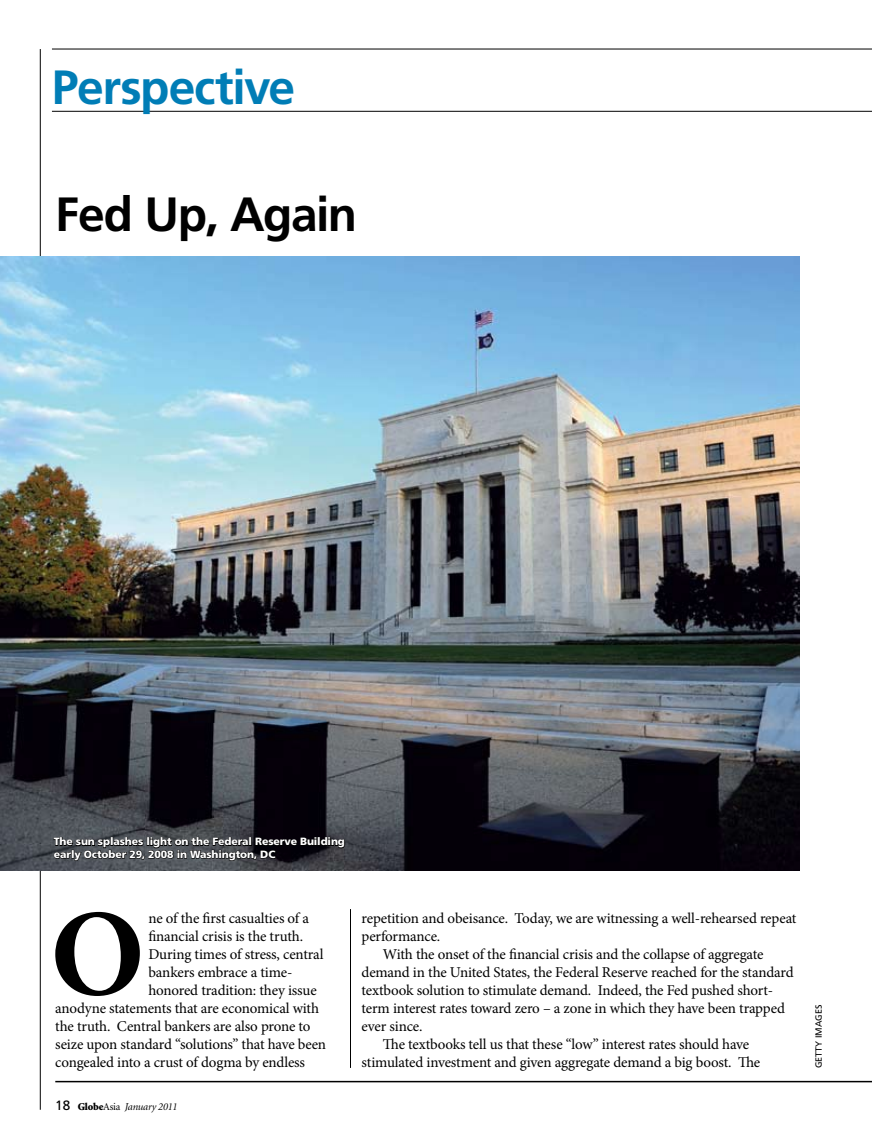
<style>
.page{position:relative;width:872px;height:1136px;background:#fff}
.page>*{position:absolute;margin:0;border:0;box-sizing:border-box;transform-origin:0 0}
.t1{font:700 48px "Frutiger";letter-spacing:-.03em;color:#007db6}
.t2{font:700 48px "Frutiger";letter-spacing:-.03em;color:#000}
.t3{font:15px "Minion Pro";letter-spacing:-.01em;color:#000}
.t4{font:900 10.5px/12.6px "Frutiger";letter-spacing:-.01em;color:#fff}
.t5{font:italic 10.5px "Minion";letter-spacing:-.02em;color:#000}
.t6{font:9px "Frutiger";color:#000}
.s1{font-family:"Frutiger";font-style:normal;font-size:13.5px}
.s2{font-weight:900;font-style:normal}
.s3{font-style:normal}
</style>
<div class="page">
<hr style="left:55px;top:1080px;width:817px;height:2px;background:#000">
<hr style="left:40px;top:49px;width:1px;height:1060px;background:#000">
<hr style="left:52px;top:111px;width:820px;height:1px;background:#000">
<hr style="left:52px;top:49px;width:820px;height:1px;background:#000">
<hr style="left:350px;top:909px;width:1px;height:158px;background:#000">
<img style="left:0;top:257px;width:799px;height:613px">
<svg style="left:55px;top:911px;width:85px;height:84px"></svg>
<svg style="left:53px;top:836px;width:292px;height:29px;background:#2d2e33"></svg>
<h1 class="t1" style="left:52px;top:59px;width:245px">Perspective</h1>
<h1 class="t2" style="left:55px;top:186px;width:303px">Fed Up, Again</h1>
<p class="t4" style="left:54px;top:835px;width:292px">The sun splashes light on the Federal Reserve Building early October 29, 2008 in Washington, DC</p>
<p class="t3" style="left:148px;top:907px;width:162px">ne of the first casualties of a</p>
<p class="t3" style="left:148px;top:925px;width:156px">financial crisis is the truth.</p>
<p class="t3" style="left:148px;top:943px;width:177px">During times of stress, central</p>
<p class="t3" style="left:148px;top:961px;width:146px">bankers embrace a time-</p>
<p class="t3" style="left:148px;top:979px;width:170px">honored tradition: they issue</p>
<p class="t3" style="left:55px;top:997px;width:265px">anodyne statements that are economical with</p>
<p class="t3" style="left:55px;top:1015px;width:257px">the truth. Central bankers are also prone to</p>
<p class="t3" style="left:55px;top:1033px;width:272px">seize upon standard “solutions” that have been</p>
<p class="t3" style="left:55px;top:1051px;width:251px">congealed into a crust of dogma by endless</p>
<p class="t5" style="left:55px;top:1101px;width:123px"><span class="s1">18</span> <span class="s2">Globe</span><span class="s3">Asia</span> January 2011</p>
<p class="t3" style="left:361px;top:907px;width:436px">repetition and obeisance. Today, we are witnessing a well-rehearsed repeat</p>
<p class="t3" style="left:361px;top:925px;width:80px">performance.</p>
<p class="t3" style="left:383px;top:943px;width:382px">With the onset of the financial crisis and the collapse of aggregate</p>
<p class="t3" style="left:361px;top:961px;width:433px">demand in the United States, the Federal Reserve reached for the standard</p>
<p class="t3" style="left:361px;top:979px;width:413px">textbook solution to stimulate demand. Indeed, the Fed pushed short-</p>
<p class="t3" style="left:361px;top:997px;width:425px">term interest rates toward zero – a zone in which they have been trapped</p>
<p class="t3" style="left:361px;top:1015px;width:62px">ever since.</p>
<p class="t3" style="left:383px;top:1033px;width:368px">The textbooks tell us that these “low” interest rates should have</p>
<p class="t3" style="left:361px;top:1051px;width:400px">stimulated investment and given aggregate demand a big boost. The</p>
<p class="t6" style="left:813px;top:1067px;width:65px;rotate:-90deg">GETTY IMAGES</p>
</div>
